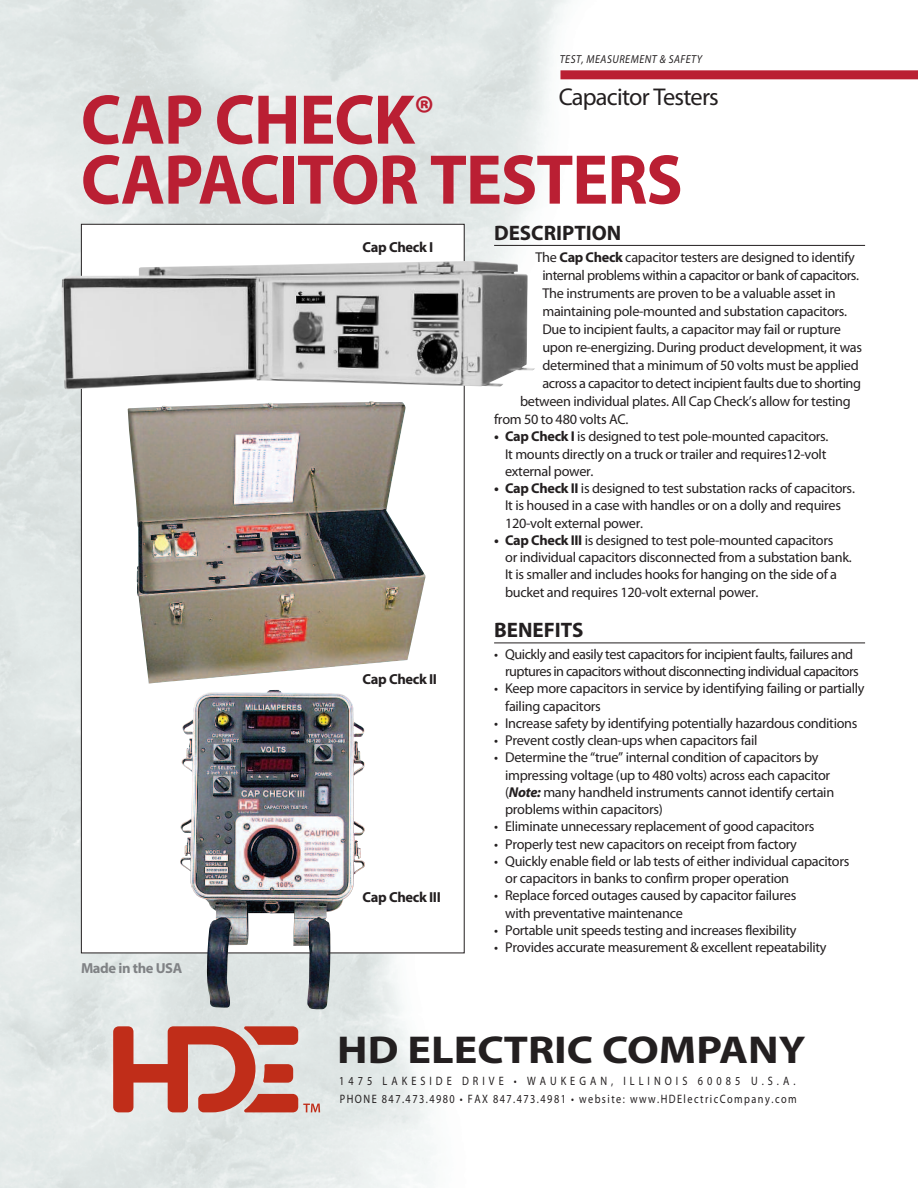
<style>
.page{position:relative;width:918px;height:1188px;background:#fff}
.page>*{position:absolute;margin:0;border:0;box-sizing:border-box;transform-origin:0 0}
.t1{font:700 71.1px/60px "Myriad Pro";letter-spacing:-.015em;color:#ba1f33;scale:.95 1}
.t2{font:700 39px "Myriad";color:#231f20;scale:1.14 1}
.t3{font:24.3px "Myriad Pro";letter-spacing:-.03em;color:#231f20}
.t4{font:700 21px "Myriad Pro";color:#231f20}
.t5{font:700 14.55px "Myriad Pro";letter-spacing:-.025em;color:#231f20}
.t6{font:700 14.55px "Myriad Pro";letter-spacing:-.025em;color:#808285}
.t7{font:14.25px/17.2px "Myriad Pro";letter-spacing:-.02em;color:#231f20}
.t8{font:14.25px/17.2px "Myriad Pro";letter-spacing:-.04em;color:#231f20}
.t9{font:12.15px/18px "Myriad Pro";letter-spacing:.14em;color:#231f20;scale:.84 1}
.t10{font:italic 11.55px "Myriad Pro";letter-spacing:.05em;color:#231f20;scale:.9 1}
.s1{font-weight:700}
.s2{font-weight:700;font-style:italic}
</style>
<div class="page">
<hr style="left:494px;top:245px;width:371px;height:1px;background:#231f20">
<hr style="left:494px;top:643px;width:371px;height:1px;background:#231f20">
<div style="left:560px;top:70px;width:358px;height:9px;background:#ba1f33"></div>
<img style="left:62px;top:261px;width:473px;height:129px">
<img style="left:127px;top:401px;width:298px;height:282px">
<img style="left:180px;top:690px;width:186px;height:319px">
<svg style="left:113px;top:1026px;width:207px;height:86px"></svg>
<p class="t10" style="left:560px;top:54px;width:160px">TEST, MEASUREMENT &amp; SAFETY</p>
<h3 class="t3" style="left:559px;top:88px;width:162px">Capacitor Testers</h3>
<h1 class="t1" style="left:81px;top:95px;width:635px">CAP CHECK<sup>®<br></sup>CAPACITOR TESTERS</h1>
<p class="t6" style="left:81px;top:962px;width:103px">Made in the USA</p>
<p class="t5" style="left:363px;top:242px;width:72px">Cap Check I</p>
<p class="t5" style="left:363px;top:673px;width:76px">Cap Check II</p>
<p class="t5" style="left:363px;top:892px;width:80px">Cap Check III</p>
<h3 class="t4" style="left:494px;top:225px;width:129px">DESCRIPTION</h3>
<p class="t7" style="left:536px;top:250px;width:321px">The <span class="s1">Cap Check</span> capacitor testers are designed to identify</p>
<p class="t7" style="left:542px;top:268px;width:318px">internal problems within a capacitor or bank of capacitors.</p>
<p class="t7" style="left:542px;top:286px;width:295px">The instruments are proven to be a valuable asset in</p>
<p class="t7" style="left:542px;top:304px;width:306px">maintaining pole-mounted and substation capacitors.</p>
<p class="t7" style="left:542px;top:322px;width:300px">Due to incipient faults, a capacitor may fail or rupture</p>
<p class="t7" style="left:542px;top:340px;width:321px">upon re-energizing. During product development, it was</p>
<p class="t7" style="left:542px;top:358px;width:318px">determined that a minimum of 50 volts must be applied</p>
<p class="t7" style="left:542px;top:376px;width:320px">across a capacitor to detect incipient faults due to shorting</p>
<p class="t7" style="left:520px;top:394px;width:332px">between individual plates. All Cap Check’s allow for testing</p>
<p class="t7" style="left:494px;top:412px;width:136px">from 50 to 480 volts AC.</p>
<p class="t7" style="left:505px;top:429px;width:325px;text-indent:-11px"><span class="s1">• Cap Check I</span> is designed to test pole-mounted capacitors.<br>It mounts directly on a truck or trailer and requires12-volt external power.</p>
<p class="t7" style="left:505px;top:481px;width:351px;text-indent:-11px"><span class="s1">• Cap Check II</span> is designed to test substation racks of capacitors.<br>It is housed in a case with handles or on a dolly and requires<br>120-volt external power.</p>
<p class="t7" style="left:505px;top:533px;width:348px;text-indent:-11px"><span class="s1">• Cap Check III</span> is designed to test pole-mounted capacitors<br>or individual capacitors disconnected from a substation bank.<br>It is smaller and includes hooks for hanging on the side of a bucket and requires 120-volt external power.</p>
<h3 class="t4" style="left:494px;top:622px;width:91px">BENEFITS</h3>
<p class="t8" style="left:505px;top:647px;width:355px;text-indent:-11px">• Quickly and easily test capacitors for incipient faults, failures and ruptures in capacitors without disconnecting individual capacitors</p>
<p class="t7" style="left:505px;top:681px;width:361px;text-indent:-11px">• Keep more capacitors in service by identifying failing or partially failing capacitors</p>
<p class="t7" style="left:494px;top:716px;width:365px">• Increase safety by identifying potentially hazardous conditions</p>
<p class="t7" style="left:494px;top:733px;width:265px">• Prevent costly clean-ups when capacitors fail</p>
<p class="t7" style="left:505px;top:750px;width:331px;text-indent:-11px">• Determine the “true” internal condition of capacitors by impressing voltage (up to 480 volts) across each capacitor (<span class="s2">Note:</span> many handheld instruments cannot identify certain problems within capacitors)</p>
<p class="t7" style="left:494px;top:819px;width:322px">• Eliminate unnecessary replacement of good capacitors</p>
<p class="t7" style="left:494px;top:836px;width:304px">• Properly test new capacitors on receipt from factory</p>
<p class="t7" style="left:505px;top:854px;width:346px;text-indent:-11px">• Quickly enable field or lab tests of either individual capacitors or capacitors in banks to confirm proper operation</p>
<p class="t7" style="left:505px;top:888px;width:293px;text-indent:-11px">• Replace forced outages caused by capacitor failures with preventative maintenance</p>
<p class="t7" style="left:494px;top:923px;width:304px">• Portable unit speeds testing and increases flexibility</p>
<p class="t7" style="left:494px;top:940px;width:334px">• Provides accurate measurement &amp; excellent repeatability</p>
<h2 class="t2" style="left:337px;top:1036px;width:412px">HD ELECTRIC COMPANY</h2>
<p class="t9" style="left:339px;top:1073px;width:546px">1475 LAKESIDE DRIVE • WAUKEGAN, ILLINOIS 60085 U.S.A.<br>PHONE 847.473.4980 • FAX 847.473.4981 • website: www.HDElectricCompany.com</p>
</div>
